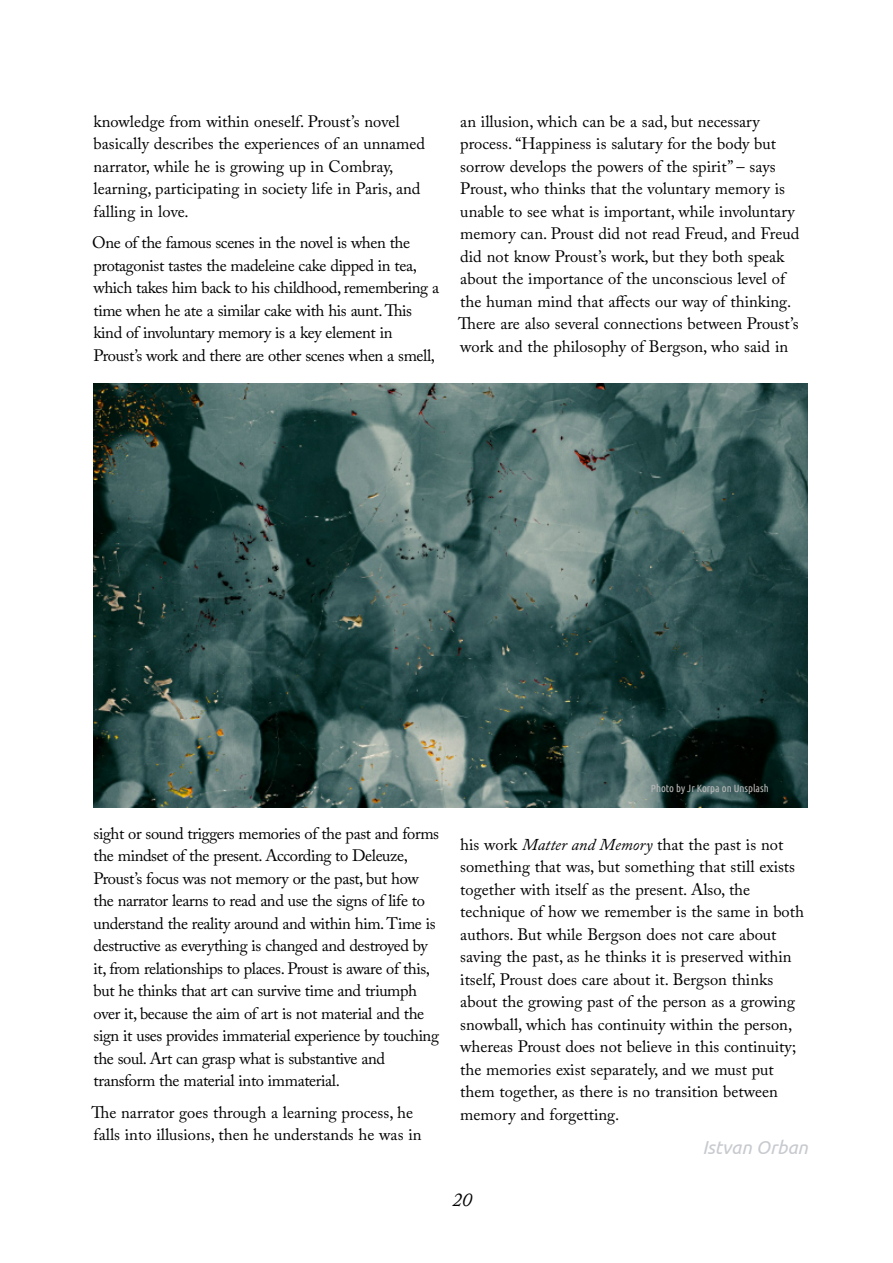
<style>
.page{position:relative;width:893px;height:1263px;background:#fff}
.page>*{position:absolute;margin:0;border:0;box-sizing:border-box;transform-origin:0 0}
.t1{font:italic 19.5px "Adobe Caslon Pro";color:#000}
.t2{font:italic 18.75px "Ubuntu";color:rgb(192 195 200/.89)}
.t3{font:16.5px/22.5px "Adobe Caslon Pro";color:#000}
.t4{font:16.5px/22.5px "Adobe Caslon Pro";letter-spacing:-.025em;color:#000}
.t5{font:10.5px "Ubuntu Condensed";color:#bbb9b9}
.s1{font-style:italic}
</style>
<div class="page">
<img style="left:94px;top:384px;width:714px;height:423px">
<p class="t3" style="left:94px;top:112px;width:333px">knowledge from within oneself. Proust’s novel basically describes the experiences of an unnamed narrator, while he is growing up in Combray, learning, participating in society life in Paris, and falling in love.</p>
<p class="t4" style="left:92px;top:233px;width:348px">One of the famous scenes in the novel is when the protagonist tastes the madeleine cake dipped in tea, which takes him back to his childhood, remembering a time when he ate a similar cake with his aunt. This kind of involuntary memory is a key element in Proust’s work and there are other scenes when a smell,</p>
<p class="t3" style="left:458px;top:112px;width:342px">an illusion, which can be a sad, but necessary process. “Happiness is salutary for the body but sorrow develops the powers of the spirit” – says Proust, who thinks that the voluntary memory is unable to see what is important, while involuntary memory can. Proust did not read Freud, and Freud did not know Proust’s work, but they both speak about the importance of the unconscious level of the human mind that affects our way of thinking.<br>There are also several connections between Proust’s work and the philosophy of Bergson, who said in</p>
<p class="t4" style="left:94px;top:824px;width:347px">sight or sound triggers memories of the past and forms the mindset of the present. According to Deleuze, Proust’s focus was not memory or the past, but how the narrator learns to read and use the signs of life to understand the reality around and within him. Time is destructive as everything is changed and destroyed by it, from relationships to places. Proust is aware of this, but he thinks that art can survive time and triumph over it, because the aim of art is not material and the sign it uses provides immaterial experience by touching the soul. Art can grasp what is substantive and transform the material into immaterial.</p>
<p class="t3" style="left:92px;top:1103px;width:331px">The narrator goes through a learning process, he falls into illusions, then he understands he was in</p>
<p class="t5" style="left:651px;top:784px;width:119px">Photo by Jr Korpa on Unsplash</p>
<p class="t3" style="left:460px;top:834px;width:345px">his work <span class="s1">Matter and Memory</span> that the past is not something that was, but something that still exists together with itself as the present. Also, the technique of how we remember is the same in both authors. But while Bergson does not care about saving the past, as he thinks it is preserved within itself, Proust does care about it. Bergson thinks about the growing past of the person as a growing snowball, which has continuity within the person, whereas Proust does not believe in this continuity; the memories exist separately, and we must put them together, as there is no transition between memory and forgetting.</p>
<p class="t2" style="left:702px;top:1139px;width:107px">Istvan Orban</p>
<p class="t1" style="left:452px;top:1192px;width:21px">20</p>
</div>
